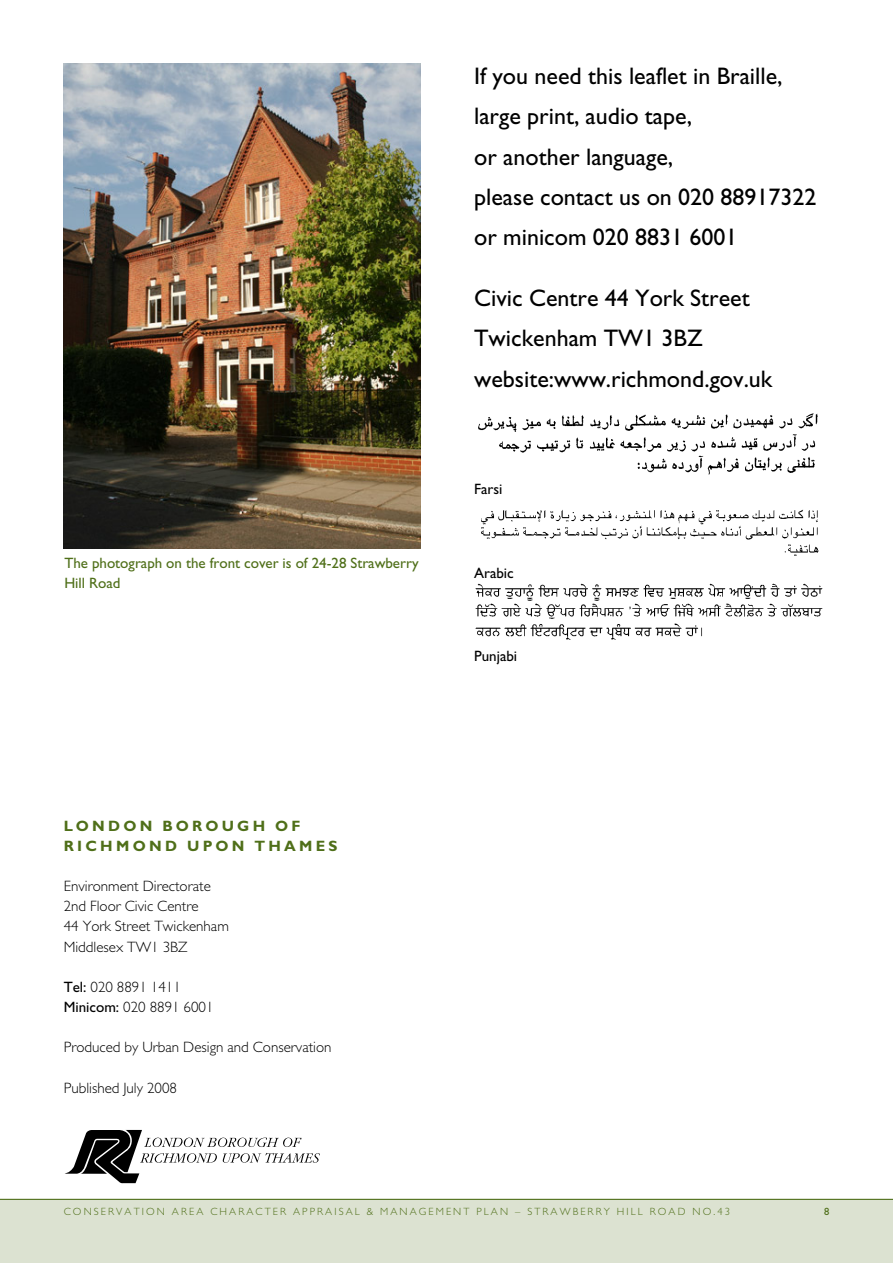
<style>
.page{position:relative;width:893px;height:1263px;background:#fff}
.page>*{position:absolute;margin:0;border:0;box-sizing:border-box;transform-origin:0 0}
.t1{font:24px/40.3px "Gill Sans";color:#000}
.t2{font:300 15px/20.1px "Gill Sans";color:#000}
.t3{font:15px/20.2px "Gill Sans";color:#4f6f19}
.t4{font:700 15px/20.1px "Gill Sans";letter-spacing:.215em;color:#4f6f19}
.t5{font:15px "Gill Sans";color:#000}
.t6{font:300 10.5px "Gill Sans";letter-spacing:.2em;color:#4f6f19}
.t7{font:10.5px "Gill Sans";color:#4f6f19}
.s1{font-weight:400}
</style>
<div class="page">
<img style="left:64px;top:64px;width:357px;height:484px">
<img style="left:478px;top:413px;width:340px;height:62px">
<img style="left:481px;top:509px;width:338px;height:47px">
<img style="left:475px;top:583px;width:348px;height:57px">
<div style="left:0;top:1199px;width:893px;height:64px;background:#dce2d1"></div>
<hr style="left:0;top:1199px;width:893px;height:1px;background:#4f6f19">
<svg style="left:65px;top:1130px;width:255px;height:53px"></svg>
<p class="t1" style="left:474px;top:58px;width:344px">If you need this leaflet in Braille, large print, audio tape,<br>or another language,<br>please contact us on 020 88917322 or minicom 020 8831 6001</p>
<h2 class="t1" style="left:474px;top:280px;width:300px">Civic Centre 44 York Street<br>Twickenham TW1 3BZ website:www.richmond.gov.uk</h2>
<p class="t3" style="left:64px;top:555px;width:356px">The photograph on the front cover is of 24-28 Strawberry<br>Hill Road</p>
<p class="t5" style="left:474px;top:484px;width:30px">Farsi</p>
<p class="t5" style="left:474px;top:568px;width:41px">Arabic</p>
<p class="t5" style="left:474px;top:650px;width:45px">Punjabi</p>
<p class="t4" style="left:64px;top:817px;width:275px">LONDON BOROUGH OF<br>RICHMOND UPON THAMES</p>
<p class="t2" style="left:64px;top:878px;width:167px">Environment Directorate<br>2nd Floor Civic Centre<br>44 York Street Twickenham<br>Middlesex TW1 3BZ</p>
<p class="t2" style="left:64px;top:978px;width:151px"><span class="s1">Tel :</span> 020 8891 1411<br><span class="s1">Minicom:</span> 020 8891 6001</p>
<p class="t2" style="left:64px;top:1039px;width:269px">Produced by Urban Design and Conservation</p>
<p class="t2" style="left:64px;top:1079px;width:115px">Published July 2008</p>
<p class="t6" style="left:64px;top:1208px;width:668px">CONSERVATION AREA CHARACTER APPRAISAL &amp; MANAGEMENT PLAN – STRAWBERRY HILL ROAD NO.43</p>
<p class="t7" style="left:824px;top:1208px;width:7px">8</p>
</div>
